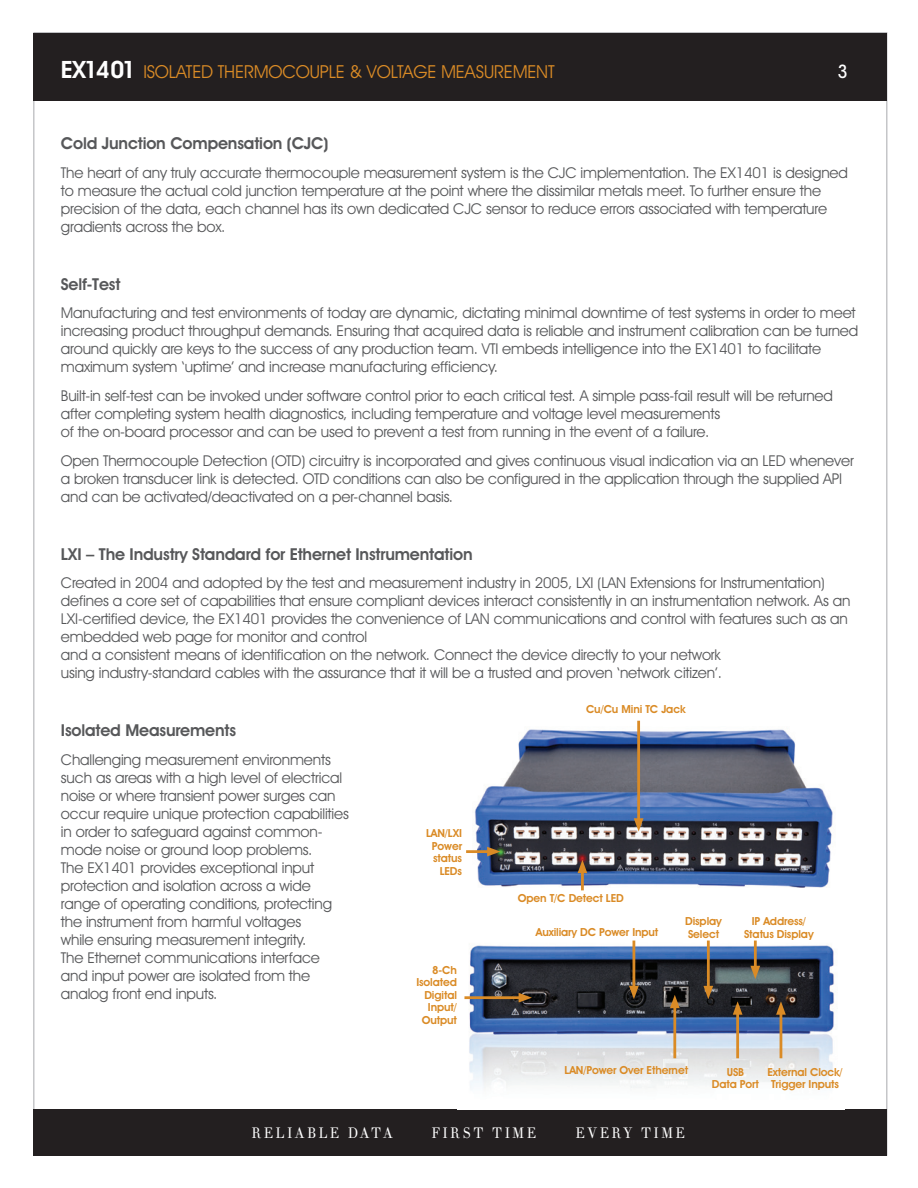
<style>
.page{position:relative;width:918px;height:1188px;background:#fff}
.page>*{position:absolute;margin:0;border:0;box-sizing:border-box;transform-origin:0 0}
.t1{font:18px "Avant Garde IT Cby BT";letter-spacing:-.01em;color:#da8b26}
.t2{font:500 condensed 18px "ITC Avant Garde Std";color:#fff}
.t3{font:600 16.5px "Avant Garde IT Cby BT";letter-spacing:-.01em;color:#57585a}
.t4{font:15px/18px "Avant Garde IT Cby BT";letter-spacing:-.01em;color:#57585a}
.t5{font:15px "Theano Didot";letter-spacing:.18em;color:#fff;scale:.9 1}
.t6{font:600 11.1px/12.6px "Avant Garde IT Cby BT";letter-spacing:-.01em;color:#da8b26;text-align:center}
.s1{font-weight:600;font-size:24px;color:#fff}
</style>
<div class="page">
<div style="left:34px;top:1109px;width:853px;height:47px;background:#231f20"></div>
<div style="left:34px;top:33px;width:853px;height:67px;background:#231f20"></div>
<img style="left:474px;top:726px;width:359px;height:162px">
<img style="left:464px;top:940px;width:370px;height:148px">
<hr style="left:466px;top:850px;width:25px;height:3px;background:#da8b26">
<svg style="left:487px;top:847px;width:14px;height:9px"></svg>
<hr style="left:637px;top:721px;width:3px;height:101px;background:#da8b26">
<svg style="left:634px;top:818px;width:10px;height:14px"></svg>
<hr style="left:581px;top:869px;width:3px;height:21px;background:#da8b26">
<svg style="left:578px;top:860px;width:9px;height:13px"></svg>
<hr style="left:464px;top:996px;width:59px;height:3px;background:#da8b26">
<svg style="left:519px;top:993px;width:13px;height:10px"></svg>
<hr style="left:633px;top:941px;width:2px;height:49px;background:#da8b26">
<svg style="left:629px;top:986px;width:10px;height:13px"></svg>
<hr style="left:754px;top:941px;width:3px;height:29px;background:#da8b26">
<svg style="left:750px;top:966px;width:10px;height:13px"></svg>
<hr style="left:707px;top:941px;width:3px;height:49px;background:#da8b26">
<svg style="left:703px;top:986px;width:10px;height:13px"></svg>
<hr style="left:736px;top:1011px;width:3px;height:47px;background:#da8b26">
<svg style="left:733px;top:1001px;width:10px;height:14px"></svg>
<hr style="left:673px;top:1004px;width:3px;height:54px;background:#da8b26">
<svg style="left:670px;top:995px;width:10px;height:13px"></svg>
<hr style="left:780px;top:1011px;width:2px;height:47px;background:#da8b26">
<svg style="left:776px;top:1001px;width:10px;height:14px"></svg>
<p class="t1" style="left:61px;top:61px;width:495px"><span class="s1">EX1401</span> ISOLATED THERMOCOUPLE &amp; VOLTAGE MEASUREMENT</p>
<p class="t2" style="left:838px;top:61px;width:11px">3</p>
<p class="t3" style="left:61px;top:133px;width:269px">Cold Junction Compensation (CJC)</p>
<p class="t4" style="left:61px;top:163px;width:789px">The heart of any truly accurate thermocouple measurement system is the CJC implementation. The EX1401 is designed to measure the actual cold junction temperature at the point where the dissimilar metals meet. To further ensure the precision of the data, each channel has its own dedicated CJC sensor to reduce errors associated with temperature gradients across the box.</p>
<p class="t3" style="left:61px;top:274px;width:61px">Self-Test</p>
<p class="t4" style="left:61px;top:304px;width:799px">Manufacturing and test environments of today are dynamic, dictating minimal downtime of test systems in order to meet increasing product throughput demands. Ensuring that acquired data is reliable and instrument calibration can be turned around quickly are keys to the success of any production team. VTI embeds intelligence into the EX1401 to facilitate maximum system ‘uptime’ and increase manufacturing efficiency.</p>
<p class="t4" style="left:61px;top:387px;width:774px">Built-in self-test can be invoked under software control prior to each critical test. A simple pass-fail result will be returned after completing system health diagnostics, including temperature and voltage level measurements<br>of the on-board processor and can be used to prevent a test from running in the event of a failure.</p>
<p class="t4" style="left:61px;top:451px;width:795px">Open Thermocouple Detection (OTD) circuitry is incorporated and gives continuous visual indication via an LED whenever a broken transducer link is detected. OTD conditions can also be configured in the application through the supplied API and can be activated/deactivated on a per-channel basis.</p>
<p class="t3" style="left:61px;top:544px;width:413px">LXI – The Industry Standard for Ethernet Instrumentation</p>
<p class="t4" style="left:61px;top:574px;width:791px">Created in 2004 and adopted by the test and measurement industry in 2005, LXI (LAN Extensions for Instrumentation) defines a core set of capabilities that ensure compliant devices interact consistently in an instrumentation network. As an LXI-certified device, the EX1401 provides the convenience of LAN communications and control with features such as an embedded web page for monitor and control<br>and a consistent means of identification on the network. Connect the device directly to your network<br>using industry-standard cables with the assurance that it will be a trusted and proven ‘network citizen’.</p>
<p class="t3" style="left:61px;top:720px;width:177px">Isolated Measurements</p>
<p class="t4" style="left:61px;top:750px;width:290px">Challenging measurement environments such as areas with a high level of electrical noise or where transient power surges can occur require unique protection capabilities in order to safeguard against common&shy;mode noise or ground loop problems.<br>The EX1401 provides exceptional input protection and isolation across a wide range of operating conditions, protecting the instrument from harmful voltages<br>while ensuring measurement integrity.<br>The Ethernet communications interface and input power are isolated from the analog front end inputs.</p>
<p class="t6" style="left:426px;top:827px;width:38px;text-align:right">LAN/LXI<br>Power status<br>LEDs</p>
<p class="t6" style="left:416px;top:963px;width:42px;text-align:right">8-Ch<br>Isolated<br>Digital<br>Input/<br>Output</p>
<p class="t6" style="left:586px;top:702px;width:101px">Cu/Cu Mini TC Jack</p>
<p class="t6" style="left:518px;top:892px;width:108px">Open T/C Detect LED</p>
<p class="t6" style="left:536px;top:926px;width:124px">Auxiliary DC Power Input</p>
<p class="t6" style="left:685px;top:915px;width:38px;text-align:left">Display<br>Select</p>
<p class="t6" style="left:744px;top:915px;width:71px">IP Address/<br>Status Display</p>
<p class="t6" style="left:565px;top:1063px;width:125px">LAN/Power Over Ethernet</p>
<p class="t6" style="left:712px;top:1065px;width:49px">USB<br>Data Port</p>
<p class="t6" style="left:767px;top:1065px;width:77px">External Clock/<br>Trigger Inputs</p>
<p class="t5" style="left:251px;top:1123px;width:159px">RELIABLE DATA</p>
<p class="t5" style="left:431px;top:1123px;width:118px">FIRST TIME</p>
<p class="t5" style="left:575px;top:1123px;width:123px">EVERY TIME</p>
</div>
